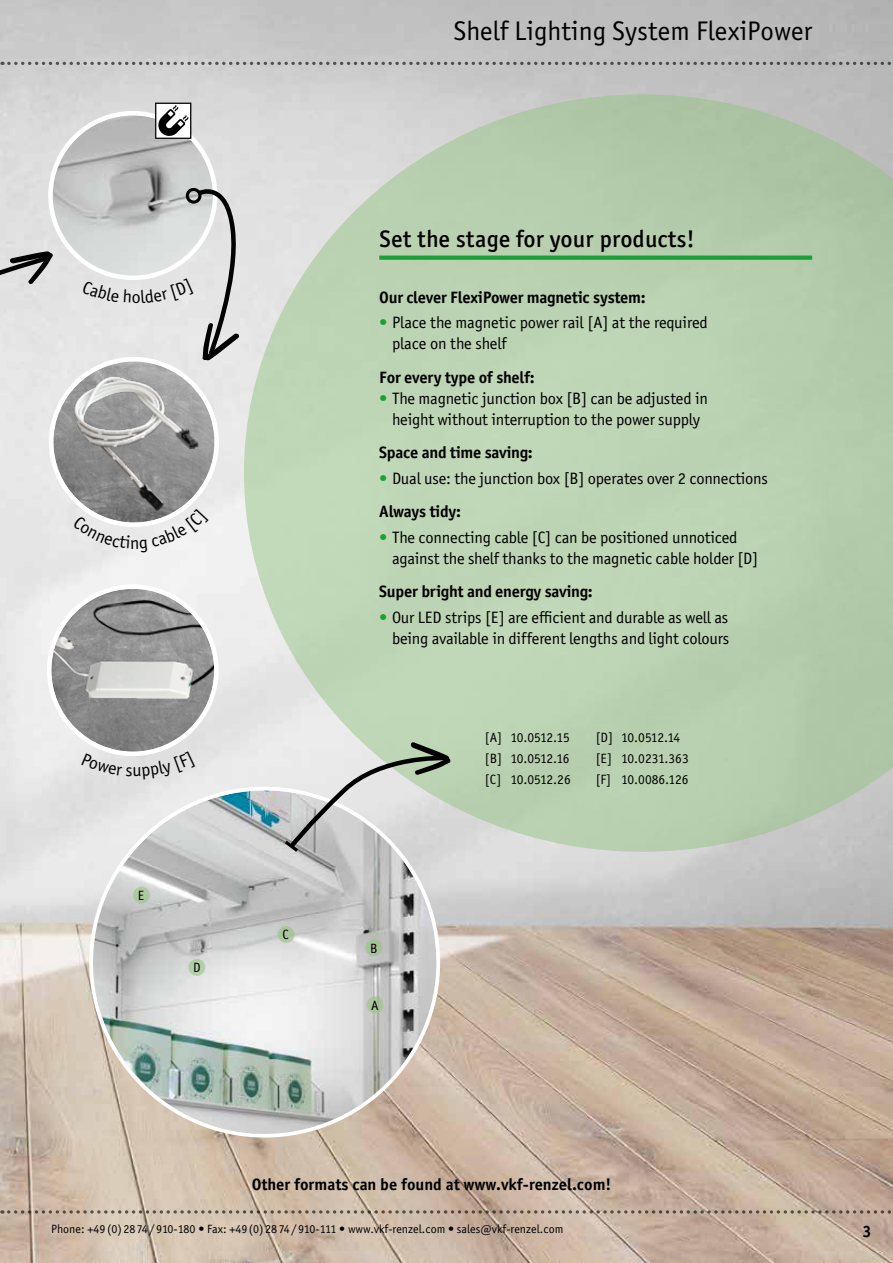
<style>
.page{position:relative;width:893px;height:1263px;background:#fff}
.page>*{position:absolute;margin:0;border:0;box-sizing:border-box;transform-origin:0 0}
.t1{font:27px "Officina Sans Book ITC";color:#000}
.t2{font:24px "Officina Sans Medium ITC";color:#000}
.t3{font:18px "Officina Sans Book ITC";color:#000}
.t4{font:16.5px/21px "Officina Sans Book ITC";letter-spacing:-.015em;color:#000}
.t5{font:16.5px "Officina Sans Bold ITC";letter-spacing:-.015em;color:#000}
.t6{font:13.5px/21px "Officina Sans Book ITC";letter-spacing:-.02em;color:#000;text-align:justify}
.t7{font:13.5px/21px "Officina Sans Book ITC";color:#000}
.t8{font:12px "Officina Sans Book ITC";color:#000}
.s1{color:#1ba037}
</style>
<div class="page">
<img style="left:0;top:0;width:893px;height:1263px">
<svg style="left:244px;top:94px;width:649px;height:758px;background:#bdd1b5"></svg>
<svg style="left:9px;top:1210px;width:884px;height:4px;background:#a59586"></svg>
<svg style="left:9px;top:62px;width:884px;height:3px;background:#959595"></svg>
<img style="left:37px;top:349px;width:189px;height:189px;border-radius:94px">
<img style="left:51px;top:589px;width:163px;height:163px;border-radius:81px">
<img style="left:53px;top:115px;width:160px;height:161px;border-radius:80px">
<svg style="left:155px;top:103px;width:36px;height:36px"></svg>
<img style="left:93px;top:790px;width:343px;height:344px;border-radius:172px">
<div style="left:367px;top:996px;width:16px;height:17px;background:#a9c59d;border-radius:50%"></div>
<div style="left:365px;top:939px;width:17px;height:17px;background:#a5c29b;border-radius:50%"></div>
<div style="left:278px;top:926px;width:17px;height:17px;background:#aac69f;border-radius:50%"></div>
<div style="left:188px;top:959px;width:17px;height:17px;background:#b1cea7;border-radius:50%"></div>
<div style="left:133px;top:887px;width:17px;height:16px;background:#abc8a1;border-radius:50%"></div>
<svg style="left:0;top:251px;width:53px;height:196px;background:#d7d7d7"></svg>
<svg style="left:281px;top:742px;width:170px;height:113px;background:#c9ccc8"></svg>
<svg style="left:379px;top:256px;width:433px;height:4px;background:#23a23d"></svg>
<svg style="left:81px;top:751px;width:114px;height:29px;background:#e3e3e3"></svg>
<svg style="left:82px;top:175px;width:157px;height:186px;background:#d1d2d1"></svg>
<svg style="left:73px;top:516px;width:57px;height:32px;background:#e3e3e3"></svg>
<svg style="left:139px;top:509px;width:70px;height:43px"></svg>
<h1 class="t1" style="left:454px;top:15px;width:360px">Shelf Lighting System FlexiPower</h1>
<p class="t3" style="left:130px;top:532px;width:11px">n</p>
<p class="t6" style="left:138px;top:885px;width:8px">E</p>
<p class="t6" style="left:193px;top:957px;width:9px">D</p>
<p class="t6" style="left:282px;top:924px;width:8px">C</p>
<h2 class="t2" style="left:379px;top:225px;width:317px">Set the stage for your products!</h2>
<p class="t5" style="left:379px;top:287px;width:268px">Our clever FlexiPower magnetic system:</p>
<p class="t4" style="left:392px;top:312px;width:317px;text-indent:-13px"><span class="s1">•</span> Place the magnetic power rail [A] at the required place on the shelf</p>
<p class="t5" style="left:379px;top:367px;width:157px">For every type of shelf:</p>
<p class="t4" style="left:379px;top:388px;width:330px;text-align:center"><span class="s1">•</span> The magnetic junction box [B] can be adjusted in height without interruption to the power supply</p>
<p class="t5" style="left:379px;top:442px;width:155px">Space and time saving:</p>
<p class="t4" style="left:379px;top:468px;width:390px"><span class="s1">•</span> Dual use: the junction box [B] operates over 2 connections</p>
<p class="t5" style="left:379px;top:501px;width:83px">Always tidy:</p>
<p class="t4" style="left:392px;top:527px;width:368px;text-indent:-13px"><span class="s1">•</span> The connecting cable [C] can be positioned unnoticed against the shelf thanks to the magnetic cable holder [D]</p>
<p class="t5" style="left:379px;top:581px;width:215px">Super bright and energy saving:</p>
<p class="t4" style="left:379px;top:607px;width:351px;text-align:right"><span class="s1">•</span> Our LED strips [E] are efficient and durable as well as being available in different lengths and light colours</p>
<p class="t6" style="left:370px;top:938px;width:9px">B</p>
<p class="t6" style="left:371px;top:995px;width:9px">A</p>
<p class="t6" style="left:485px;top:727px;width:87px">[A] 10.0512.15 [B] 10.0512.16 [C] 10.0512.26</p>
<p class="t7" style="left:596px;top:727px;width:95px">[D] 10.0512.14 [E] 10.0231.363 [F] 10.0086.126</p>
<p class="t5" style="left:252px;top:1174px;width:361px">Other formats can be found at www.vkf-renzel.com!</p>
<p class="t8" style="left:51px;top:1222px;width:514px">Phone: +49(0) 2874/910-180 • Fax: +49(0)2874 / 910-111 • www.vkf-renzel.com • sales@vkf-renzel.com</p>
<p class="t5" style="left:862px;top:1221px;width:11px">3</p>
</div>
